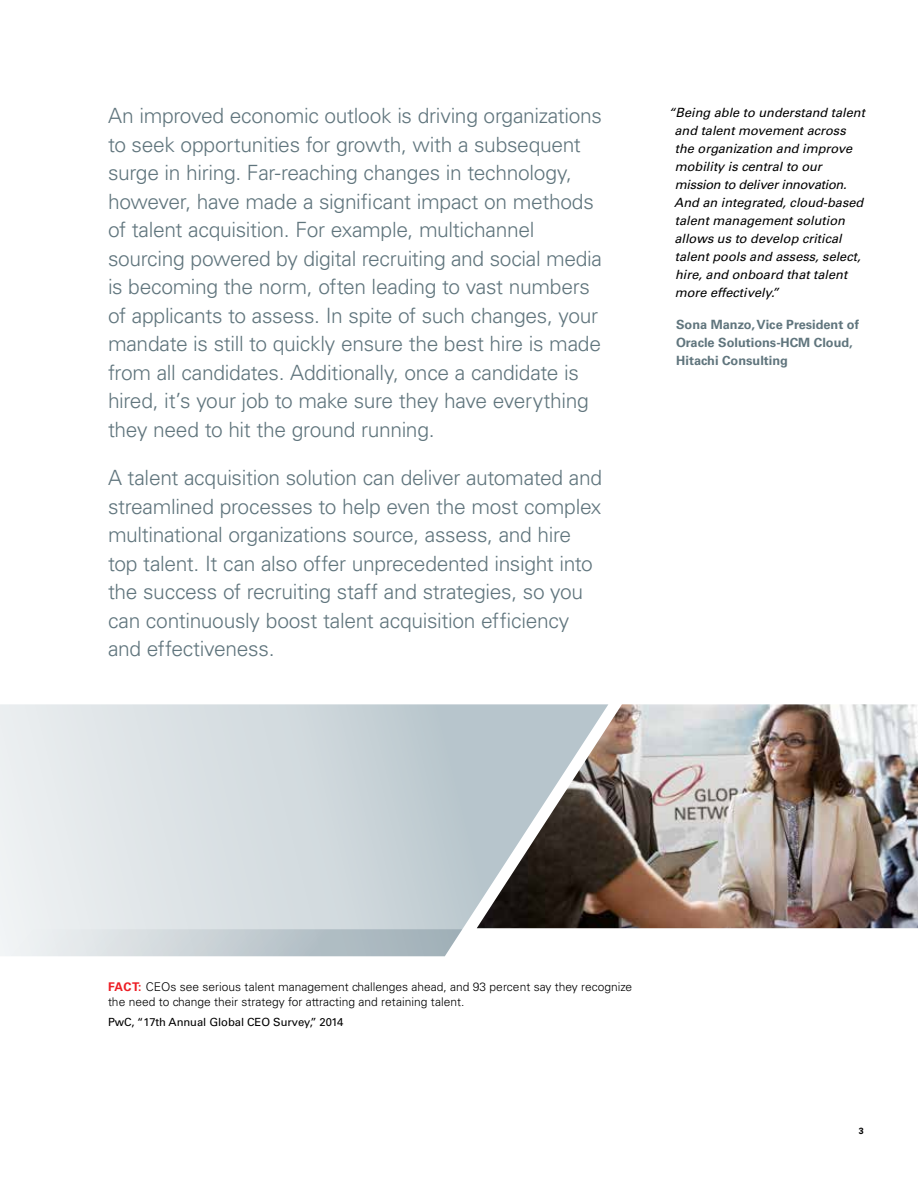
<style>
.page{position:relative;width:918px;height:1188px;background:#fff}
.page>*{position:absolute;margin:0;border:0;box-sizing:border-box;transform-origin:0 0}
.t1{font:300 21px/28.5px "Univers LT Std";letter-spacing:-.015em;color:#60757d}
.t2{font:italic 12.75px/18px "Univers LT Std";color:#000}
.t3{font:700 12.75px/18px "Univers LT Std";color:#60757d}
.t4{font:300 12px/14.7px "Univers LT Std";color:#000}
.t5{font:11.25px "Univers LT Std";letter-spacing:-.005em;color:#000}
.t6{font:700 9px "Univers LT Std";color:#000}
.s1{font-weight:700;color:#ed1d24}
</style>
<div class="page">
<img style="left:608px;top:704px;width:310px;height:224px">
<svg style="left:0;top:704px;width:608px;height:226px"></svg>
<svg style="left:0;top:929px;width:462px;height:27px"></svg>
<p class="t1" style="left:108px;top:102px;width:496px">An improved economic outlook is driving organizations to seek opportunities for growth, with a subsequent surge in hiring. Far-reaching changes in technology, however, have made a significant impact on methods of talent acquisition. For example, multichannel sourcing powered by digital recruiting and social media is becoming the norm, often leading to vast numbers of applicants to assess. In spite of such changes, your mandate is still to quickly ensure the best hire is made from all candidates. Additionally, once a candidate is hired, it’s your job to make sure they have everything they need to hit the ground running.</p>
<p class="t1" style="left:108px;top:464px;width:496px">A talent acquisition solution can deliver automated and streamlined processes to help even the most complex multinational organizations source, assess, and hire top talent. It can also offer unprecedented insight into the success of recruiting staff and strategies, so you can continuously boost talent acquisition efficiency and effectiveness.</p>
<p class="t2" style="left:674px;top:104px;width:192px;text-indent:-6px">“Being able to understand talent and talent movement across the organization and improve mobility is central to our mission to deliver innovation.<br>And an integrated, cloud-based talent management solution allows us to develop critical talent pools and assess, select, hire, and onboard that talent more effectively.”</p>
<p class="t3" style="left:676px;top:315px;width:184px">Sona Manzo, Vice President of<br>Oracle Solutions-HCM Cloud,<br>Hitachi Consulting</p>
<p class="t4" style="left:108px;top:980px;width:526px"><span class="s1">FACT:</span> CEOs see serious talent management challenges ahead, and 93 percent say they recognize the need to change their strategy for attracting and retaining talent.</p>
<p class="t5" style="left:108px;top:1015px;width:237px">PwC, “17th Annual Global CEO Survey,” 2014</p>
<p class="t6" style="left:859px;top:1126px;width:7px">3</p>
</div>
